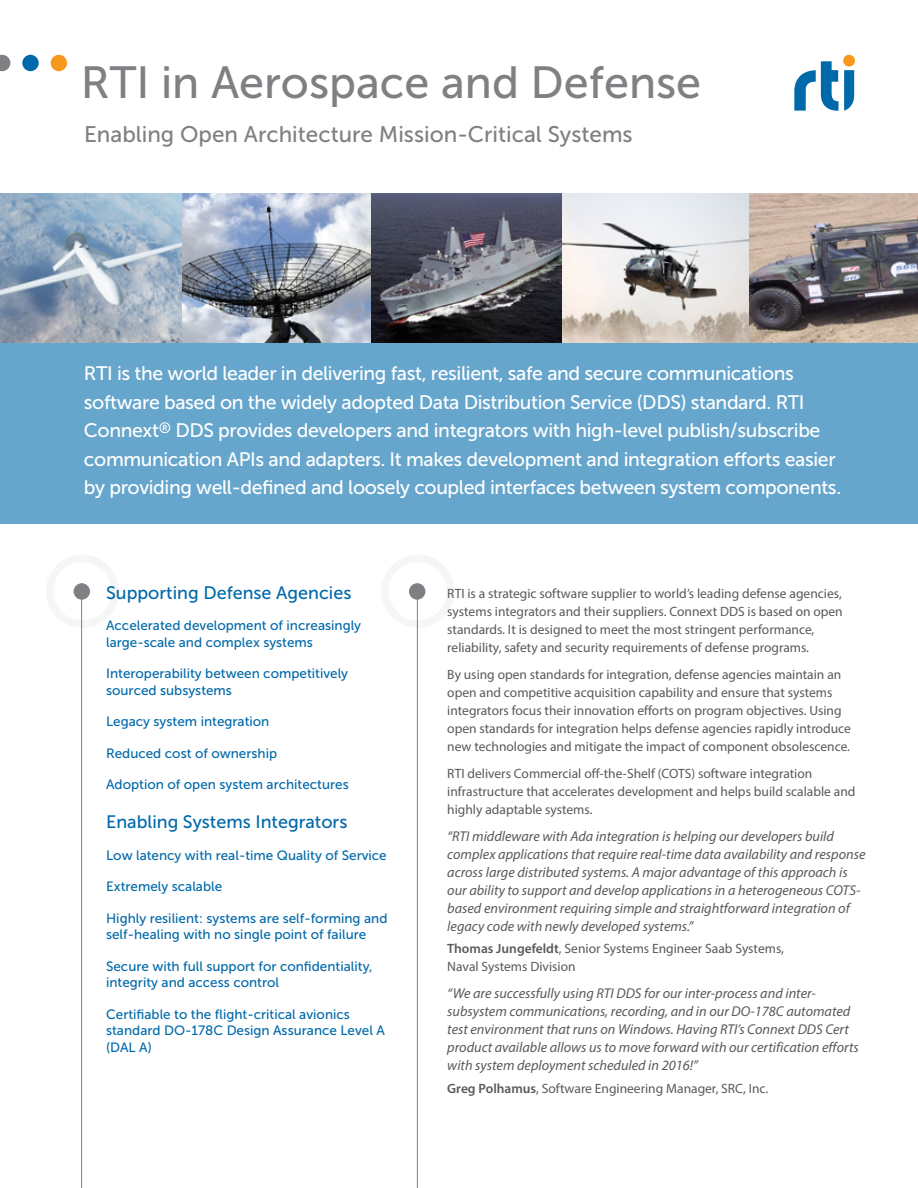
<style>
.page{position:relative;width:918px;height:1188px;background:#fff}
.page>*{position:absolute;margin:0;border:0;box-sizing:border-box;transform-origin:0 0}
.t1{font:45px "Museo Sans 500";color:#807f83}
.t2{font:22.5px "Museo Sans 500";color:#807f83}
.t3{font:19.5px/28.5px "Museo Sans 500";letter-spacing:-.02em;color:#fff}
.t4{font:18px "Museo Sans 500";color:#0069aa}
.t5{font:italic 14.25px/18px "Myriad Pro";color:#58595b}
.t6{font:13.5px/18px "Myriad Pro";color:#58595b}
.t7{font:13.5px/16.5px "Museo Sans 500";color:#0069aa}
.s1{font-weight:600}
</style>
<div class="page">
<div style="left:0;top:335px;width:918px;height:189px;background:#66a5cc"></div>
<div style="left:843px;top:55px;width:12px;height:12px;background:#f8971d;border-radius:50%"></div>
<svg style="left:794px;top:61px;width:60px;height:50px"></svg>
<hr style="left:417px;top:583px;width:1px;height:605px;background:#807f83">
<div style="left:409px;top:583px;width:16px;height:17px;background:#807f83;border-radius:50%"></div>
<div style="left:381px;top:555px;width:73px;height:73px;border:8px solid #807f83;border-radius:50%"></div>
<hr style="left:81px;top:583px;width:1px;height:605px;background:#807f83">
<div style="left:74px;top:583px;width:16px;height:17px;background:#807f83;border-radius:50%"></div>
<div style="left:46px;top:555px;width:73px;height:73px;border:8px solid #807f83;border-radius:50%"></div>
<div style="left:51px;top:55px;width:16px;height:16px;background:#f8971d;border-radius:50%"></div>
<div style="left:22px;top:55px;width:17px;height:16px;background:#0069aa;border-radius:50%"></div>
<svg style="left:0;top:55px;width:10px;height:16px"></svg>
<img style="left:561px;top:194px;width:357px;height:148px">
<img style="left:181px;top:194px;width:191px;height:148px">
<img style="left:0;top:194px;width:181px;height:148px">
<img style="left:372px;top:194px;width:189px;height:148px">
<h1 class="t1" style="left:81px;top:58px;width:622px">RTI in Aerospace and Defense</h1>
<h2 class="t2" style="left:84px;top:122px;width:550px">Enabling Open Architecture Mission-Critical Systems</h2>
<p class="t3" style="left:84px;top:359px;width:759px">RTI is the world leader in delivering fast, resilient, safe and secure communications software based on the widely adopted Data Distribution Service (DDS) standard. RTI Connext<sup>®</sup> DDS provides developers and integrators with high-level publish/subscribe communication APIs and adapters. It makes development and integration efforts easier by providing well-defined and loosely coupled interfaces between system components.</p>
<h3 class="t4" style="left:106px;top:583px;width:247px">Supporting Defense Agencies</h3>
<p class="t7" style="left:106px;top:618px;width:257px">Accelerated development of increasingly large-scale and complex systems</p>
<p class="t7" style="left:106px;top:666px;width:244px">Interoperability between competitively sourced subsystems</p>
<p class="t7" style="left:106px;top:714px;width:165px">Legacy system integration</p>
<p class="t7" style="left:106px;top:745px;width:173px">Reduced cost of ownership</p>
<p class="t7" style="left:106px;top:777px;width:244px">Adoption of open system architectures</p>
<h3 class="t4" style="left:106px;top:812px;width:243px">Enabling Systems Integrators</h3>
<p class="t7" style="left:106px;top:847px;width:282px">Low latency with real-time Quality of Service</p>
<p class="t7" style="left:106px;top:879px;width:118px">Extremely scalable</p>
<p class="t7" style="left:106px;top:910px;width:283px">Highly resilient: systems are self-forming and self-healing with no single point of failure</p>
<p class="t7" style="left:106px;top:958px;width:268px">Secure with full support for confidentiality, integrity and access control</p>
<p class="t7" style="left:106px;top:1006px;width:280px">Certifiable to the flight-critical avionics standard DO-178C Design Assurance Level A (DAL A)</p>
<p class="t6" style="left:447px;top:584px;width:397px">RTI is a strategic software supplier to world’s leading defense agencies, systems integrators and their suppliers. Connext DDS is based on open standards. It is designed to meet the most stringent performance, reliability, safety and security requirements of defense programs.</p>
<p class="t6" style="left:447px;top:665px;width:405px">By using open standards for integration, defense agencies maintain an open and competitive acquisition capability and ensure that systems integrators focus their innovation efforts on program objectives. Using open standards for integration helps defense agencies rapidly introduce new technologies and mitigate the impact of component obsolescence.</p>
<p class="t6" style="left:447px;top:764px;width:410px">RTI delivers Commercial off-the-Shelf (COTS) software integration infrastructure that accelerates development and helps build scalable and highly adaptable systems.</p>
<p class="t5" style="left:447px;top:827px;width:420px">“RTI middleware with Ada integration is helping our developers build complex applications that require real-time data availability and response across large distributed systems. A major advantage of this approach is our ability to support and develop applications in a heterogeneous COTS&shy;based environment requiring simple and straightforward integration of legacy code with newly developed systems.”</p>
<p class="t6" style="left:447px;top:940px;width:338px"><span class="s1">Thomas Jungefeldt</span>, Senior Systems Engineer Saab Systems,<br>Naval Systems Division</p>
<p class="t5" style="left:447px;top:984px;width:413px">“We are successfully using RTI DDS for our inter-process and inter&shy;subsystem communications, recording, and in our DO-178C automated test environment that runs on Windows. Having RTI’s Connext DDS Cert product available allows us to move forward with our certification efforts with system deployment scheduled in 2016!”</p>
<p class="t6" style="left:447px;top:1079px;width:323px"><span class="s1">Greg Polhamus</span>, Software Engineering Manager, SRC, Inc.</p>
</div>
